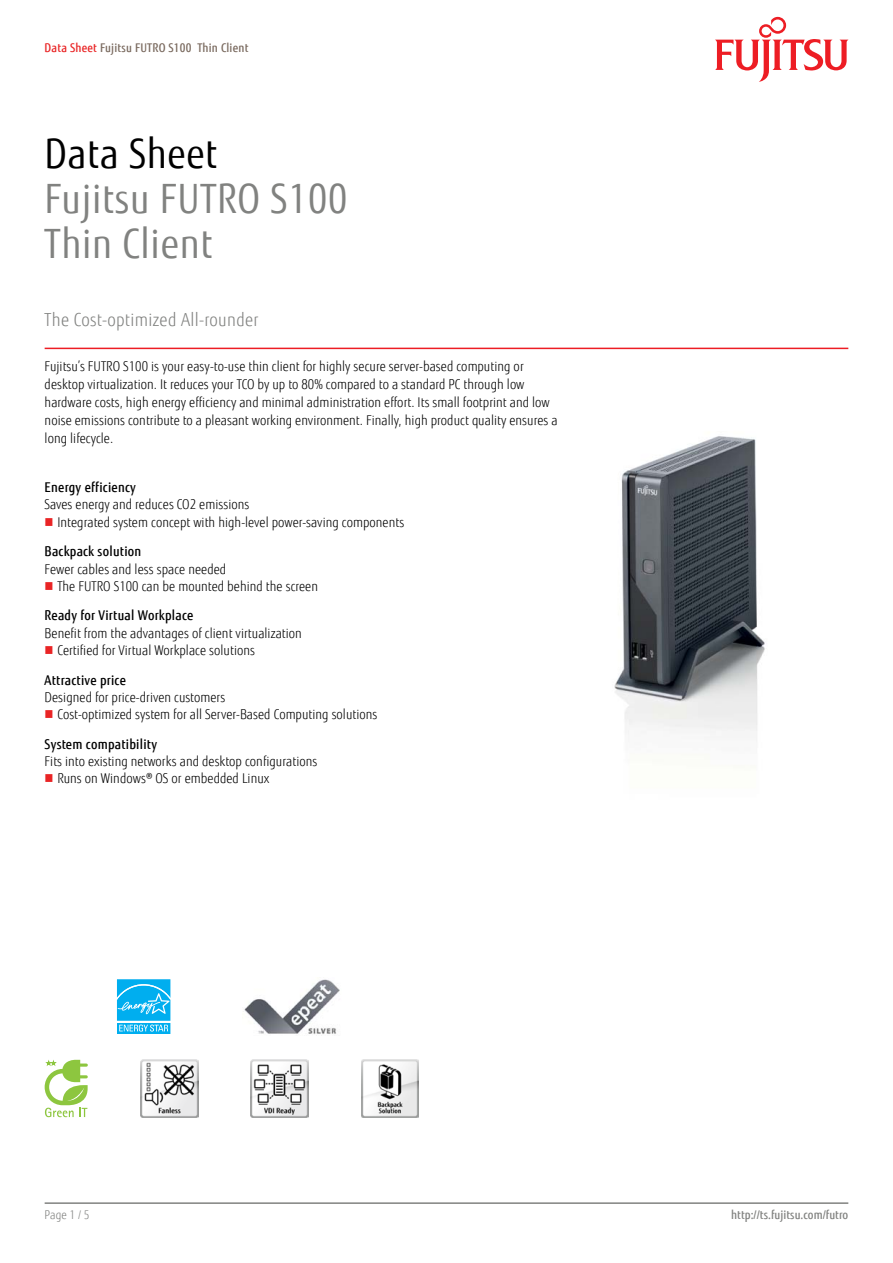
<style>
.page{position:relative;width:893px;height:1263px;background:#fff}
.page>*{position:absolute;margin:0;border:0;box-sizing:border-box;transform-origin:0 0}
.t1{font:40.5px/45px "Fujitsu Sans";letter-spacing:.02em;color:#818280;scale:.9 1}
.t2{font:40.5px "Fujitsu Sans";letter-spacing:.02em;color:#000;scale:.9 1}
.t3{font:300 18px "Fujitsu Sans";letter-spacing:.02em;color:#818280;scale:.9 1}
.t4{font:300 13.5px/17.1px "Fujitsu Sans";letter-spacing:.005em;color:#000;scale:.9 1}
.t5{font:500 13.5px "Fujitsu Sans";letter-spacing:.02em;color:#000;scale:.9 1}
.t6{font:500 12px "Fujitsu Sans";letter-spacing:.02em;color:#79695e;scale:.9 1}
.t7{font:500 12px "Fujitsu Sans";letter-spacing:.005em;color:#818280;scale:.9 1}
.t8{font:300 12px "Fujitsu Sans";color:#818280;scale:.9 1}
.s1{color:#e92425}
</style>
<div class="page">
<hr style="left:45px;top:1202px;width:803px;height:2px;background:#818280">
<hr style="left:45px;top:348px;width:803px;height:1px;background:#ed1d24">
<svg style="left:715px;top:17px;width:133px;height:65px"></svg>
<img style="left:614px;top:436px;width:151px;height:305px">
<svg style="left:117px;top:979px;width:54px;height:55px;background:#32bdf1"></svg>
<img style="left:244px;top:979px;width:96px;height:55px">
<svg style="left:45px;top:1060px;width:43px;height:57px"></svg>
<img style="left:141px;top:1060px;width:57px;height:57px">
<img style="left:251px;top:1060px;width:57px;height:57px">
<img style="left:361px;top:1060px;width:58px;height:57px">
<p class="t6" style="left:45px;top:40px;width:228px"><span class="s1">Data Sheet</span> Fujitsu FUTRO S100 Thin Client</p>
<h1 class="t2" style="left:45px;top:130px;width:193px">Data Sheet</h1>
<h1 class="t1" style="left:45px;top:177px;width:338px">Fujitsu FUTRO S100<br>Thin Client</h1>
<h2 class="t3" style="left:45px;top:309px;width:239px">The Cost-optimized All-rounder</h2>
<p class="t4" style="left:45px;top:357px;width:571px;line-height:18px">Fujitsu’s FUTRO S100 is your easy-to-use thin client for highly secure server-based computing or desktop virtualization. It reduces your TCO by up to 80% compared to a standard PC through low hardware costs, high energy efficiency and minimal administration effort. Its small footprint and low noise emissions contribute to a pleasant working environment. Finally, high product quality ensures a long lifecycle.</p>
<p class="t5" style="left:45px;top:479px;width:103px">Energy efficiency</p>
<p class="t4" style="left:57px;top:496px;width:387px;text-indent:-13px">Saves energy and reduces CO2 emissions<br>Integrated system concept with high-level power-saving components</p>
<p class="t5" style="left:45px;top:543px;width:109px">Backpack solution</p>
<p class="t4" style="left:57px;top:560px;width:291px;text-indent:-13px">Fewer cables and less space needed<br>The FUTRO S100 can be mounted behind the screen</p>
<p class="t5" style="left:45px;top:607px;width:167px">Ready for Virtual Workplace</p>
<p class="t4" style="left:57px;top:624px;width:273px;text-indent:-13px">Benefit from the advantages of client virtualization<br>Certified for Virtual Workplace solutions</p>
<p class="t5" style="left:45px;top:671px;width:92px">Attractive price</p>
<p class="t4" style="left:57px;top:689px;width:357px;text-indent:-13px">Designed for price-driven customers<br>Cost-optimized system for all Server-Based Computing solutions</p>
<p class="t5" style="left:45px;top:735px;width:126px">System compatibility</p>
<p class="t4" style="left:57px;top:753px;width:290px;text-indent:-13px">Fits into existing networks and desktop configurations<br>Runs on Windows® OS or embedded Linux</p>
<p class="t8" style="left:45px;top:1208px;width:51px">Page 1 / 5</p>
<p class="t7" style="left:731px;top:1208px;width:132px">http://ts.fujitsu.com/futro</p>
</div>
